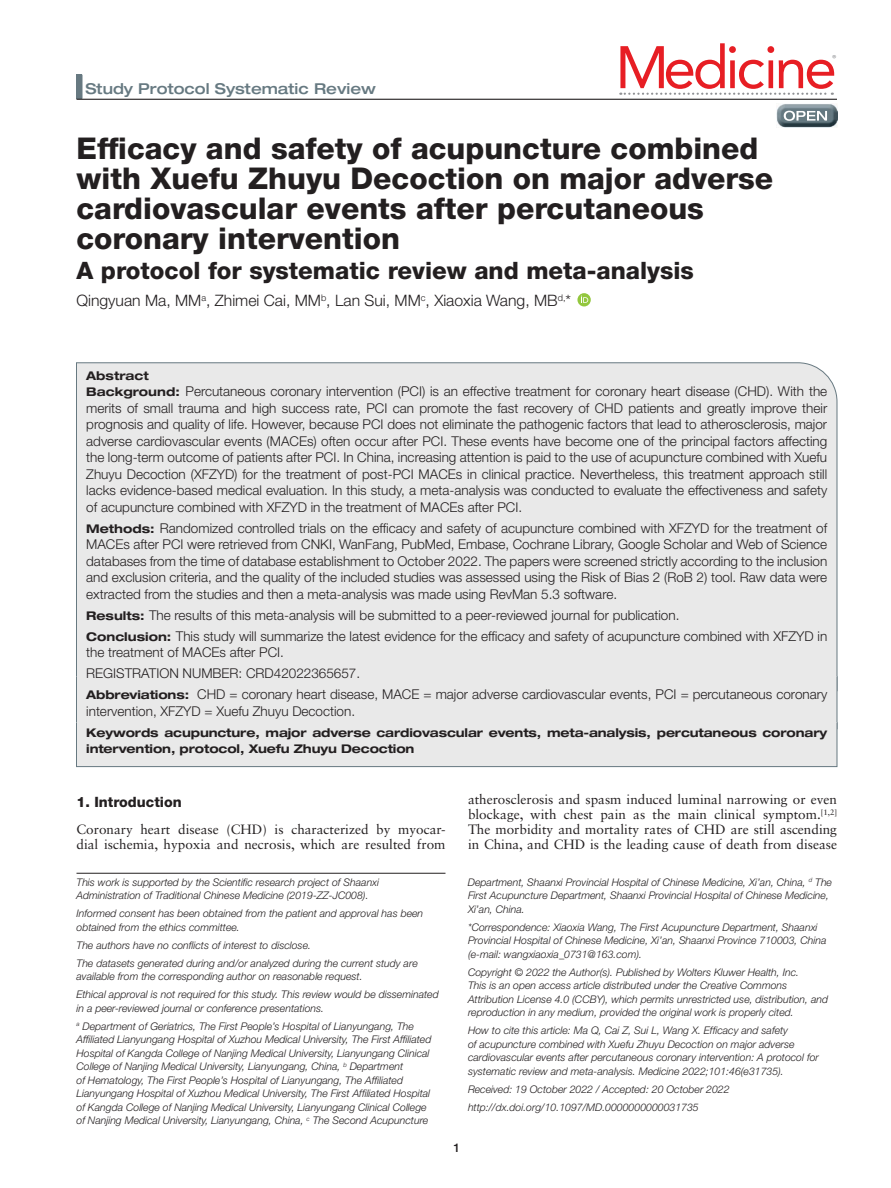
<style>
.page{position:relative;width:891px;height:1188px;background:#fff}
.page>*{position:absolute;margin:0;border:0;box-sizing:border-box;transform-origin:0 0}
.t1{font:59.4px "Avenir";letter-spacing:-.06em;color:#e71e24}
.t2{font:800 30px/30px "Helvetica Neue LT Std";color:#231f20}
.t3{font:800 24px "Helvetica Neue LT Std";color:#231f20}
.t4{font:300 15.75px "Helvetica Neue LT Std";color:#231f20}
.t5{font:500 expanded 15px "Helvetica Neue LT Std";color:#667981}
.t6{font:800 14.25px "Helvetica Neue LT Std";color:#231f20}
.t7{font:300 13.5px/16.5px "Helvetica Neue LT Std";color:#231f20;text-align:justify}
.t8{font:13.5px/15px "Sabon LT Std";color:#231f20}
.t9{font:700 expanded 12px/16.5px "Helvetica Neue LT Std";letter-spacing:-.01em;color:#231f20}
.t10{font:500 12px "Helvetica Neue LT Std";color:#231f20}
.t11{font:italic 300 10.5px/13.5px "Helvetica Neue LT Std";color:#231f20}
.t12{font:500 10.35px "Akzidenz Grotesk BE";color:#909295}
.s1{font-weight:700;font-stretch:expanded;font-size:12px}
</style>
<div class="page">
<div style="left:76px;top:74px;width:6px;height:25px;background:#677981"></div>
<hr style="left:76px;top:99px;width:761px;height:1px;background:#231f20">
<img style="left:776px;top:104px;width:61px;height:24px">
<svg style="left:784px;top:111px;width:43px;height:10px"></svg>
<svg style="left:620px;top:93px;width:213px;height:2px"></svg>
<div style="left:76px;top:362px;width:762px;height:330px;background:#e9e9e9"></div>
<div style="left:76px;top:676px;width:761px;height:54px;background:#e9e9e9"></div>
<div style="left:76px;top:722px;width:761px;height:45px;background:#e9e9e9"></div>
<div style="left:76px;top:722px;width:761px;height:45px;border:1px solid #677981"></div>
<svg style="left:577px;top:293px;width:14px;height:13px"></svg>
<svg style="left:581px;top:296px;width:7px;height:7px"></svg>
<hr style="left:76px;top:873px;width:370px;height:1px;background:#231f20">
<h3 class="t5" style="left:86px;top:80px;width:292px">Study Protocol Systematic Review</h3>
<h1 class="t1" style="left:615px;top:33px;width:223px">Medicine</h1>
<p class="t12" style="left:832px;top:52px;width:6px">®</p>
<h2 class="t2" style="left:76px;top:134px;width:698px">Efficacy and safety of acupuncture combined with Xuefu Zhuyu Decoction on major adverse cardiovascular events after percutaneous coronary intervention</h2>
<h3 class="t3" style="left:76px;top:257px;width:619px">A protocol for systematic review and meta-analysis</h3>
<h3 class="t4" style="left:76px;top:291px;width:496px">Qingyuan Ma, MM<sup>a</sup>, Zhimei Cai, MM<sup>b</sup>, Lan Sui, MM<sup>c</sup>, Xiaoxia Wang, MB<sup>d,</sup>*</h3>
<p class="t9" style="left:86px;top:367px;width:64px">Abstract</p>
<p class="t7" style="left:86px;top:383px;width:743px"><span class="s1">Background:</span> Percutaneous coronary intervention (PCI) is an effective treatment for coronary heart disease (CHD). With the merits of small trauma and high success rate, PCI can promote the fast recovery of CHD patients and greatly improve their prognosis and quality of life. However, because PCI does not eliminate the pathogenic factors that lead to atherosclerosis, major adverse cardiovascular events (MACEs) often occur after PCI. These events have become one of the principal factors affecting the long-term outcome of patients after PCI. In China, increasing attention is paid to the use of acupuncture combined with Xuefu Zhuyu Decoction (XFZYD) for the treatment of post-PCI MACEs in clinical practice. Nevertheless, this treatment approach still lacks evidence-based medical evaluation. In this study, a meta-analysis was conducted to evaluate the effectiveness and safety of acupuncture combined with XFZYD in the treatment of MACEs after PCI.</p>
<p class="t7" style="left:86px;top:520px;width:743px"><span class="s1">Methods:</span> Randomized controlled trials on the efficacy and safety of acupuncture combined with XFZYD for the treatment of MACEs after PCI were retrieved from CNKI, WanFang, PubMed, Embase, Cochrane Library, Google Scholar and Web of Science databases from the time of database establishment to October 2022. The papers were screened strictly according to the inclusion and exclusion criteria, and the quality of the included studies was assessed using the Risk of Bias 2 (RoB 2) tool. Raw data were extracted from the studies and then a meta-analysis was made using RevMan 5.3 software.</p>
<p class="t7" style="left:86px;top:604px;width:743px;line-height:21px"><span class="s1">Results:</span> The results of this meta-analysis will be submitted to a peer-reviewed journal for publication.<br><span class="s1">Conclusion:</span> This study will summarize the latest evidence for the efficacy and safety of acupuncture combined with XFZYD in</p>
<p class="t7" style="left:86px;top:642px;width:743px;line-height:21px;text-align:left">the treatment of MACEs after PCI.<br>REGISTRATION NUMBER: CRD42022365657.<br><span class="s1">Abbreviations:</span> CHD = coronary heart disease, MACE = major adverse cardiovascular events, PCI = percutaneous coronary</p>
<p class="t7" style="left:86px;top:703px;width:270px">intervention, XFZYD = Xuefu Zhuyu Decoction.</p>
<p class="t9" style="left:86px;top:724px;width:743px">Keywords acupuncture, major adverse cardiovascular events, meta-analysis, percutaneous coronary intervention, protocol, Xuefu Zhuyu Decoction</p>
<h3 class="t6" style="left:76px;top:794px;width:107px">1. Introduction</h3>
<p class="t8" style="left:76px;top:822px;width:370px">Coronary heart disease (CHD) is characterized by myocar&shy;dial ischemia, hypoxia and necrosis, which are resulted from</p>
<p class="t8" style="left:468px;top:792px;width:371px;text-align:justify">atherosclerosis and spasm induced luminal narrowing or even blockage, with chest pain as the main clinical symptom.<sup>[1,2] </sup>The morbidity and mortality rates of CHD are still ascending in China, and CHD is the leading cause of death from disease</p>
<p class="t11" style="left:76px;top:875px;width:304px">This work is supported by the Scientific research project of Shaanxi<br>Administration of Traditional Chinese Medicine (2019-ZZ-JC008).</p>
<p class="t11" style="left:76px;top:907px;width:348px">Informed consent has been obtained from the patient and approval has been obtained from the ethics committee.</p>
<p class="t11" style="left:76px;top:936px;width:343px;line-height:18px">The authors have no conflicts of interest to disclose.<br>The datasets generated during and/or analyzed during the current study are</p>
<p class="t11" style="left:76px;top:967px;width:364px;line-height:18px">available from the corresponding author on reasonable request.<br>Ethical approval is not required for this study. This review would be disseminated</p>
<p class="t11" style="left:76px;top:999px;width:339px;line-height:18px">in a peer-reviewed journal or conference presentations.<br><sup>a</sup> Department of Geriatrics, The First People’s Hospital of Lianyungang, The</p>
<p class="t11" style="left:76px;top:1033px;width:356px">Affiliated Lianyungang Hospital of Xuzhou Medical University, The First Affiliated Hospital of Kangda College of Nanjing Medical University, Lianyungang Clinical College of Nanjing Medical University, Lianyungang, China, <sup>b</sup> Department<br>of Hematology, The First People’s Hospital of Lianyungang, The Affiliated Lianyungang Hospital of Xuzhou Medical University, The First Affiliated Hospital of Kangda College of Nanjing Medical University, Lianyungang Clinical College of Nanjing Medical University, Lianyungang, China, <sup>c</sup> The Second Acupuncture</p>
<p class="t11" style="left:468px;top:875px;width:366px">Department, Shaanxi Provincial Hospital of Chinese Medicine, Xi’an, China, <sup>d</sup> The<br>First Acupuncture Department, Shaanxi Provincial Hospital of Chinese Medicine,<br>Xi’an, China.</p>
<p class="t11" style="left:468px;top:920px;width:360px">*Correspondence: Xiaoxia Wang, The First Acupuncture Department, Shaanxi<br>Provincial Hospital of Chinese Medicine, Xi’an, Shaanxi Province 710003, China (e-mail: wangxiaoxia_0731@163.com).</p>
<p class="t11" style="left:468px;top:965px;width:362px">Copyright © 2022 the Author(s). Published by Wolters Kluwer Health, Inc.<br>This is an open access article distributed under the Creative Commons Attribution License 4.0 (CCBY), which permits unrestricted use, distribution, and reproduction in any medium, provided the original work is properly cited.</p>
<p class="t11" style="left:468px;top:1024px;width:352px">How to cite this article: Ma Q, Cai Z, Sui L, Wang X. Efficacy and safety<br>of acupuncture combined with Xuefu Zhuyu Decoction on major adverse cardiovascular events after percutaneous coronary intervention: A protocol for systematic review and meta-analysis. Medicine 2022;101:46(e31735).</p>
<p class="t11" style="left:468px;top:1080px;width:263px;line-height:18px">Received: 19 October 2022 / Accepted: 20 October 2022 http://dx.doi.org/10.1097/MD.0000000000031735</p>
<p class="t10" style="left:453px;top:1140px;width:8px">1</p>
</div>
